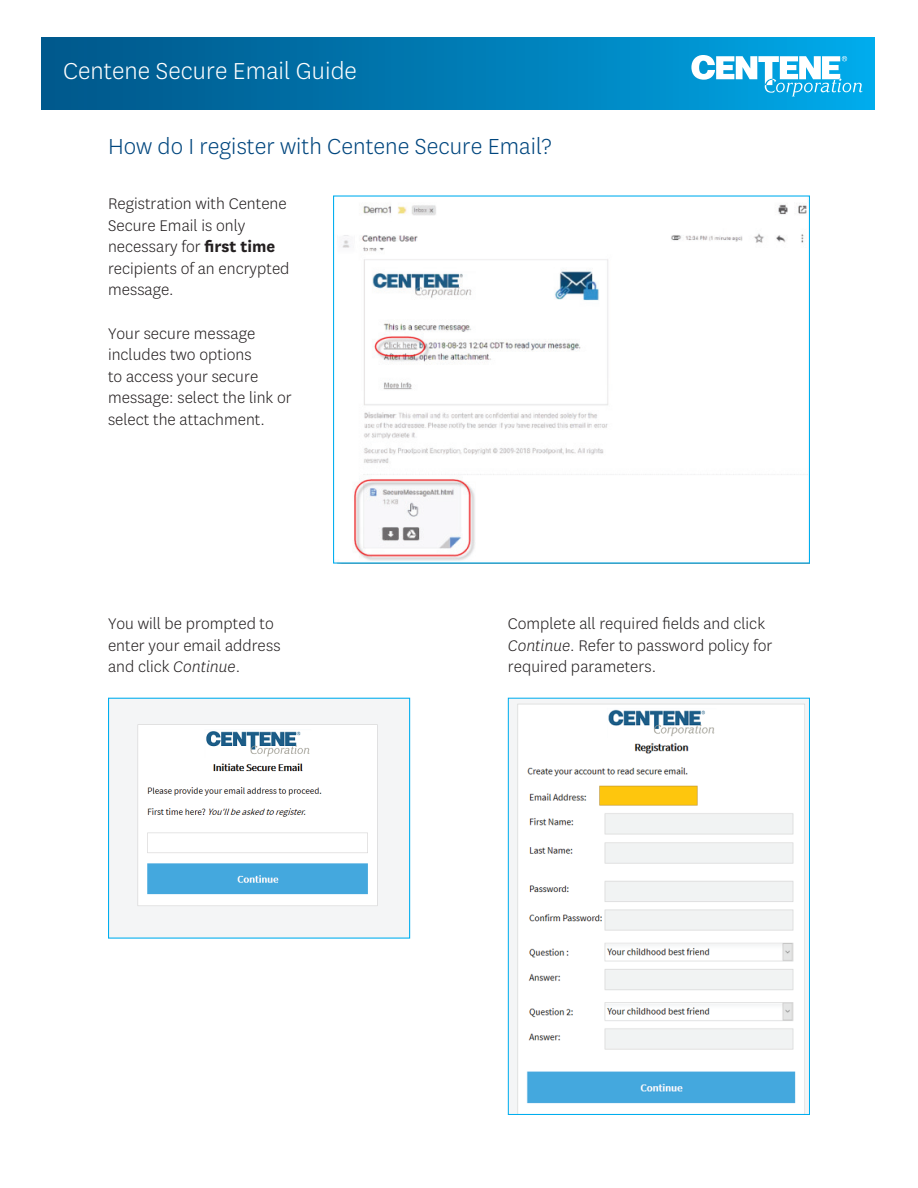
<style>
.page{position:relative;width:918px;height:1188px;background:#fff}
.page>*{position:absolute;margin:0;border:0;box-sizing:border-box;transform-origin:0 0}
.t1{font:300 27px "Centene Sans";color:#fff}
.t2{font:300 25.5px "Centene Sans";color:#00467e}
.t3{font:300 18px/21.6px "Centene Sans";color:#231f20}
.s1{font-weight:700}
.s2{font-style:italic}
</style>
<div class="page">
<div style="left:41px;top:38px;width:834px;height:71px;background:linear-gradient(to right,#005486,#00a8e7)"></div>
<svg style="left:691px;top:55px;width:172px;height:41px"></svg>
<img style="left:342px;top:204px;width:466px;height:357px">
<img style="left:110px;top:700px;width:298px;height:237px">
<div style="left:108px;top:698px;width:302px;height:241px;border:1px solid #00aeef"></div>
<img style="left:510px;top:700px;width:298px;height:413px">
<div style="left:508px;top:698px;width:302px;height:417px;border:1px solid #00aeef"></div>
<h1 class="t1" style="left:63px;top:55px;width:295px">Centene Secure Email Guide</h1>
<h2 class="t2" style="left:108px;top:131px;width:445px">How do I register with Centene Secure Email?</h2>
<p class="t3" style="left:108px;top:193px;width:183px">Registration with Centene<br>Secure Email is only necessary for <span class="s1">first time </span>recipients of an encrypted message.</p>
<p class="t3" style="left:108px;top:322px;width:185px">Your secure message includes two options<br>to access your secure message: select the link or select the attachment.</p>
<p class="t3" style="left:108px;top:613px;width:174px">You will be prompted to enter your email address and click <span class="s2">Continue</span>.</p>
<p class="t3" style="left:508px;top:613px;width:266px">Complete all required fields and click<br><span class="s2">Continue</span>. Refer to password policy for required parameters.</p>
</div>
